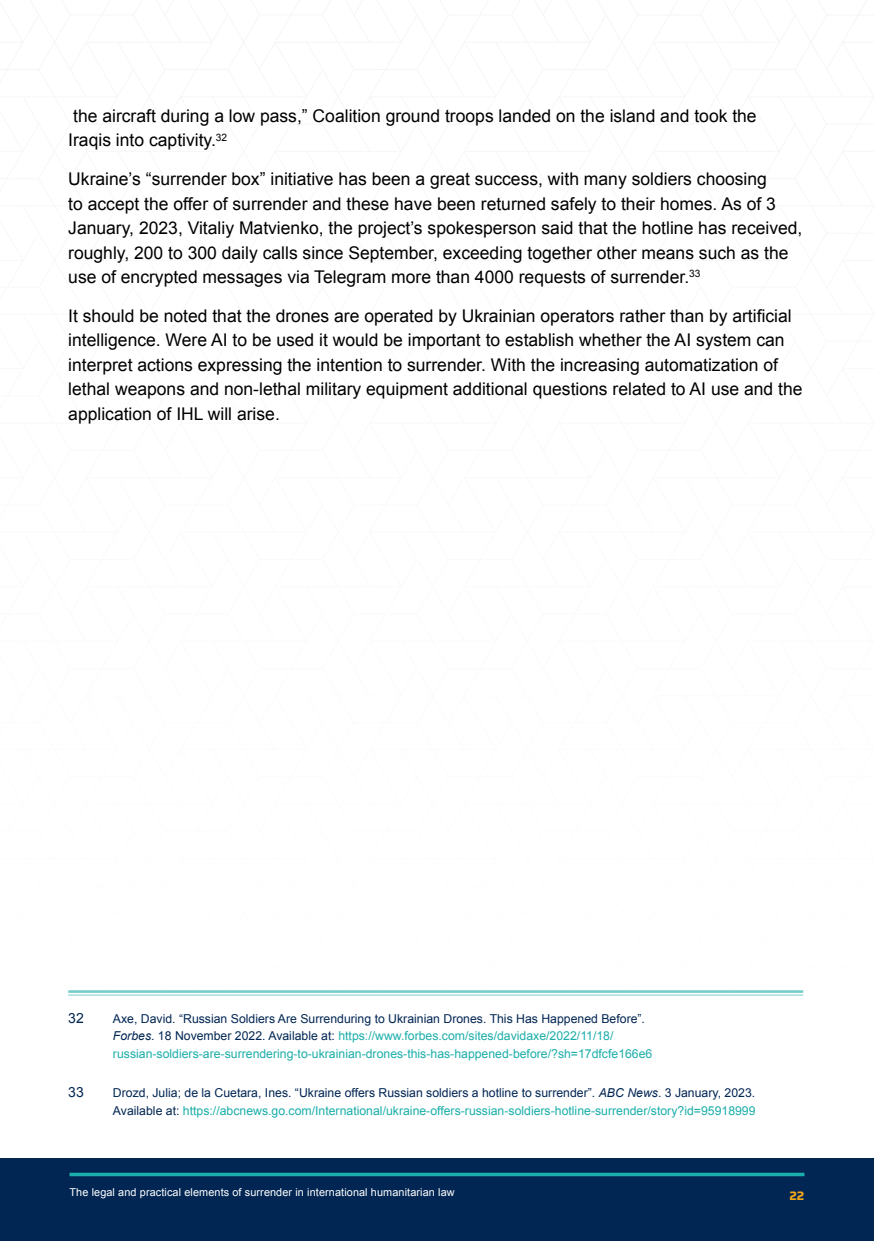
<style>
.page{position:relative;width:874px;height:1241px;background:#fff}
.page>*{position:absolute;margin:0;border:0;box-sizing:border-box;transform-origin:0 0}
.t1{font:17.5px/24.5px "Arial";color:#000}
.t2{font:14px "Arial";color:#022653}
.t3{font:12.25px/17.5px "Arial";color:#1baeaa}
.t4{font:12.25px/17.5px "Arial";color:#022653}
.t5{font:700 12.25px "Saira";color:#f5a717}
.t6{font:10.85px "Arial";letter-spacing:.01em;color:#fff}
.s1{color:#022653}
.s2{font-style:italic;color:#022653}
.s3{font-style:italic}
.s4{color:#1baeaa}
</style>
<div class="page">
<div style="left:0;top:1158px;width:873px;height:82px;background:#022653"></div>
<hr style="left:69px;top:1172px;width:735px;height:3px;background:#1baeaa">
<hr style="left:68px;top:990px;width:734px;height:2px;background:#76cecc">
<hr style="left:68px;top:994px;width:734px;height:1px;background:#76cecc">
<p class="t1" style="left:68px;top:104px;width:689px">the aircraft during a low pass,” Coalition ground troops landed on the island and took the<br>Iraqis into captivity.<sup>32</sup></p>
<p class="t1" style="left:68px;top:167px;width:735px">Ukraine’s “surrender box” initiative has been a great success, with many soldiers choosing<br>to accept the offer of surrender and these have been returned safely to their homes. As of 3<br>January, 2023, Vitaliy Matvienko, the project’s spokesperson said that the hotline has received, roughly, 200 to 300 daily calls since September, exceeding together other means such as the use of encrypted messages via Telegram more than 4000 requests of surrender.<sup>33</sup></p>
<p class="t1" style="left:68px;top:303px;width:735px">It should be noted that the drones are operated by Ukrainian operators rather than by artificial intelligence. Were AI to be used it would be important to establish whether the AI system can interpret actions expressing the intention to surrender. With the increasing automatization of lethal weapons and non-lethal military equipment additional questions related to AI use and the application of IHL will arise.</p>
<p class="t2" style="left:68px;top:1008px;width:17px">32</p>
<p class="t3" style="left:113px;top:1009px;width:540px"><span class="s1">Axe, David. “Russian Soldiers Are Surrenduring to Ukrainian Drones. This Has Happened Before”.<br></span><span class="s2">Forbes</span><span class="s1">. 18 November 2022. Available at:</span> https://www.forbes.com/sites/davidaxe/2022/11/18/ russian-soldiers-are-surrendering-to-ukrainian-drones-this-has-happened-before/?sh=17dfcfe166e6</p>
<p class="t2" style="left:68px;top:1083px;width:17px">33</p>
<p class="t4" style="left:113px;top:1084px;width:643px">Drozd, Julia; de la Cuetara, Ines. “Ukraine offers Russian soldiers a hotline to surrender”. <span class="s3">ABC News</span>. 3 January, 2023.<br>Available at: <span class="s4">https://abcnews.go.com/International/ukraine-offers-russian-soldiers-hotline-surrender/story?id=95918999</span></p>
<p class="t6" style="left:69px;top:1184px;width:386px">The legal and practical elements of surrender in international humanitarian law</p>
<p class="t5" style="left:789px;top:1185px;width:16px">22</p>
</div>
